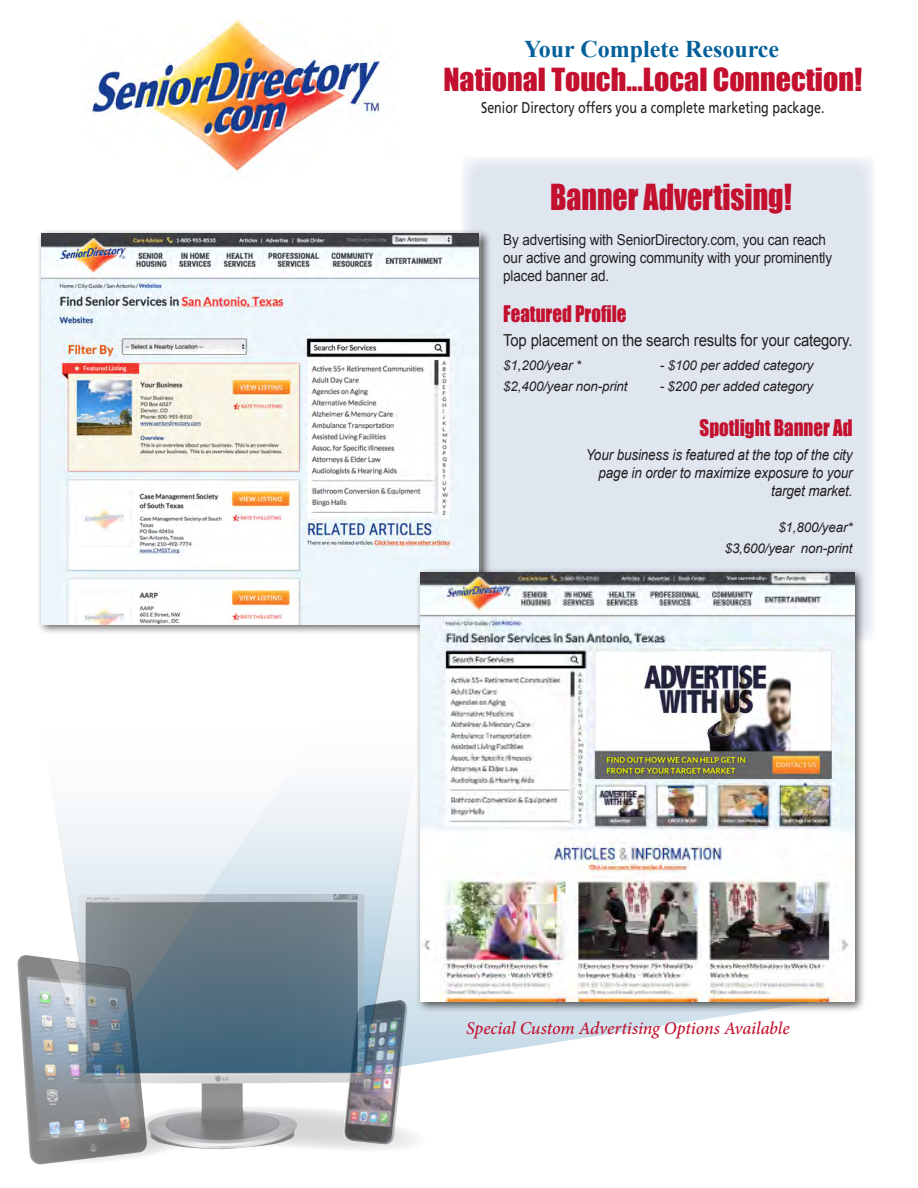
<style>
.page{position:relative;width:918px;height:1188px;background:#fff}
.page>*{position:absolute;margin:0;border:0;box-sizing:border-box;transform-origin:0 0}
.t1{font:33px "Impact";color:#c3102e;scale:.9 1}
.t2{font:29.25px "Impact";color:#c3102e}
.t3{font:700 24px "Times New Roman";color:#015f99}
.t4{font:21px "Impact";color:#c3102e;scale:.9 1}
.t5{font:italic 500 18px "Minion Pro";letter-spacing:-.005em;color:#c3102e}
.t6{font:16.5px "Arial";letter-spacing:-.01em;color:#231f20;scale:.9 1}
.t7{font:15.6px "Frutiger";color:#231f20;scale:.8 1}
.t8{font:15px/18px "Arial";letter-spacing:-.01em;color:#231f20;scale:.9 1}
.t9{font:italic 15px/18px "Arial";letter-spacing:-.01em;color:#231f20;text-align:right;scale:.9 1}
.t10{font:italic 13.5px "Arial";letter-spacing:-.01em;color:#231f20}
</style>
<div class="page">
<div style="left:461px;top:156px;width:415px;height:486px;background:#e0e6f0"></div>
<img style="left:88px;top:20px;width:293px;height:155px">
<svg style="left:152px;top:1105px;width:264px;height:49px"></svg>
<img style="left:343px;top:1074px;width:64px;height:71px">
<svg style="left:57px;top:813px;width:26px;height:136px"></svg>
<img style="left:17px;top:956px;width:135px;height:209px">
<svg style="left:83px;top:787px;width:659px;height:287px"></svg>
<div style="left:36px;top:228px;width:456px;height:408px;background:#231f20;opacity:.75"></div>
<img style="left:41px;top:234px;width:438px;height:390px">
<div style="left:415px;top:567px;width:450px;height:446px;background:#231f20;opacity:.75"></div>
<img style="left:420px;top:573px;width:435px;height:429px">
<img style="left:595px;top:651px;width:237px;height:127px">
<p class="t3" style="left:524px;top:32px;width:257px">Your Complete Resource</p>
<p class="t2" style="left:443px;top:56px;width:420px">National Touch...Local Connection!</p>
<p class="t7" style="left:481px;top:99px;width:431px">Senior Directory offers you a complete marketing package.</p>
<p class="t1" style="left:550px;top:171px;width:270px">Banner Advertising!</p>
<p class="t8" style="left:503px;top:231px;width:360px">By advertising with SeniorDirectory.com, you can reach</p>
<p class="t8" style="left:503px;top:249px;width:367px">our active and growing community with your prominently placed banner ad.</p>
<p class="t4" style="left:503px;top:298px;width:138px">Featured Profile</p>
<p class="t6" style="left:503px;top:330px;width:390px">Top placement on the search results for your category.</p>
<p class="t10" style="left:503px;top:357px;width:79px">$1,200/year *</p>
<p class="t10" style="left:660px;top:357px;width:155px">- $100 per added category</p>
<p class="t10" style="left:503px;top:378px;width:126px">$2,400/year non-print</p>
<p class="t10" style="left:660px;top:378px;width:155px">- $200 per added category</p>
<p class="t4" style="left:700px;top:411px;width:172px">Spotlight Banner Ad</p>
<p class="t9" style="left:586px;top:446px;width:298px">Your business is featured at the top of the city page in order to maximize exposure to your target market.</p>
<p class="t10" style="left:778px;top:518px;width:76px">$1,800/year*</p>
<p class="t10" style="left:725px;top:539px;width:129px">$3,600/year non-print</p>
<p class="t5" style="left:466px;top:1016px;width:325px">Special Custom Advertising Options Available</p>
</div>
